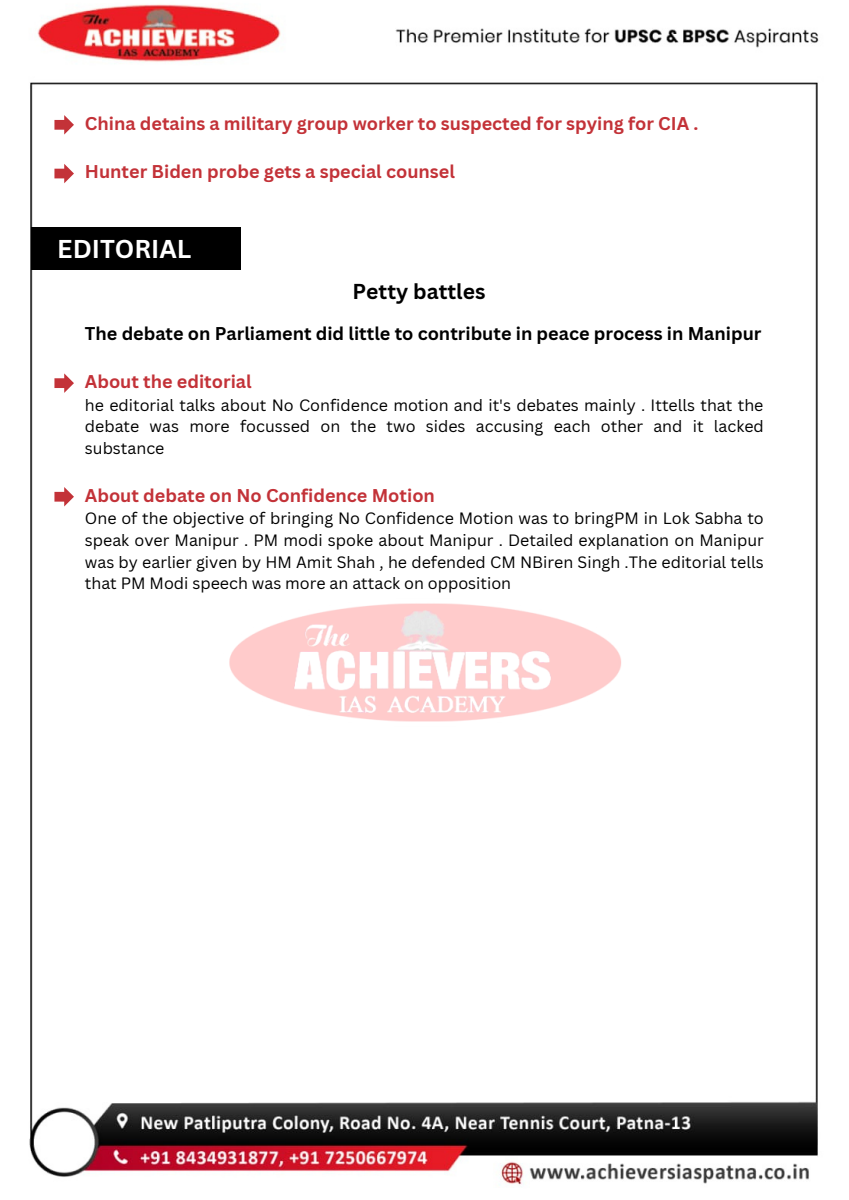
<style>
.page{position:relative;width:849px;height:1200px;background:#fff}
.page>*{position:absolute;margin:0;border:0;box-sizing:border-box;transform-origin:0 0}
.t1{font:700 25.1px "Canva Sans";color:#fff}
.t2{font:700 21px "Canva Sans";color:#000}
.t3{font:700 18px "Canva Sans";color:#c33238}
.t4{font:700 18px "Canva Sans";color:#000}
.t5{font:16px/21.8px "Canva Sans";color:#000;text-align:justify}
</style>
<div class="page">
<img style="left:29px;top:4px;width:790px;height:1181px">
<img style="left:210px;top:572px;width:433px;height:184px">
<svg style="left:54px;top:115px;width:20px;height:20px"></svg>
<svg style="left:54px;top:164px;width:20px;height:19px"></svg>
<div style="left:31px;top:228px;width:210px;height:42px;background:#000"></div>
<svg style="left:54px;top:373px;width:20px;height:20px"></svg>
<svg style="left:54px;top:487px;width:20px;height:20px"></svg>
<p class="t3" style="left:85px;top:111px;width:614px">China detains a military group worker to suspected for spying for CIA .</p>
<p class="t3" style="left:85px;top:159px;width:371px">Hunter Biden probe gets a special counsel</p>
<p class="t1" style="left:57px;top:232px;width:136px">EDITORIAL</p>
<p class="t2" style="left:352px;top:276px;width:134px">Petty battles</p>
<p class="t4" style="left:85px;top:321px;width:678px">The debate on Parliament did little to contribute in peace process in Manipur</p>
<p class="t3" style="left:85px;top:369px;width:168px">About the editorial</p>
<p class="t5" style="left:85px;top:393px;width:680px">he editorial talks about No Confidence motion and it's debates mainly . Ittells that the debate was more focussed on the two sides accusing each other and it lacked substance</p>
<p class="t3" style="left:85px;top:482px;width:351px">About debate on No Confidence Motion</p>
<p class="t5" style="left:85px;top:507px;width:680px">One of the objective of bringing No Confidence Motion was to bringPM in Lok Sabha to speak over Manipur . PM modi spoke about Manipur . Detailed explanation on Manipur was by earlier given by HM Amit Shah , he defended CM NBiren Singh .The editorial tells that PM Modi speech was more an attack on opposition</p>
</div>
